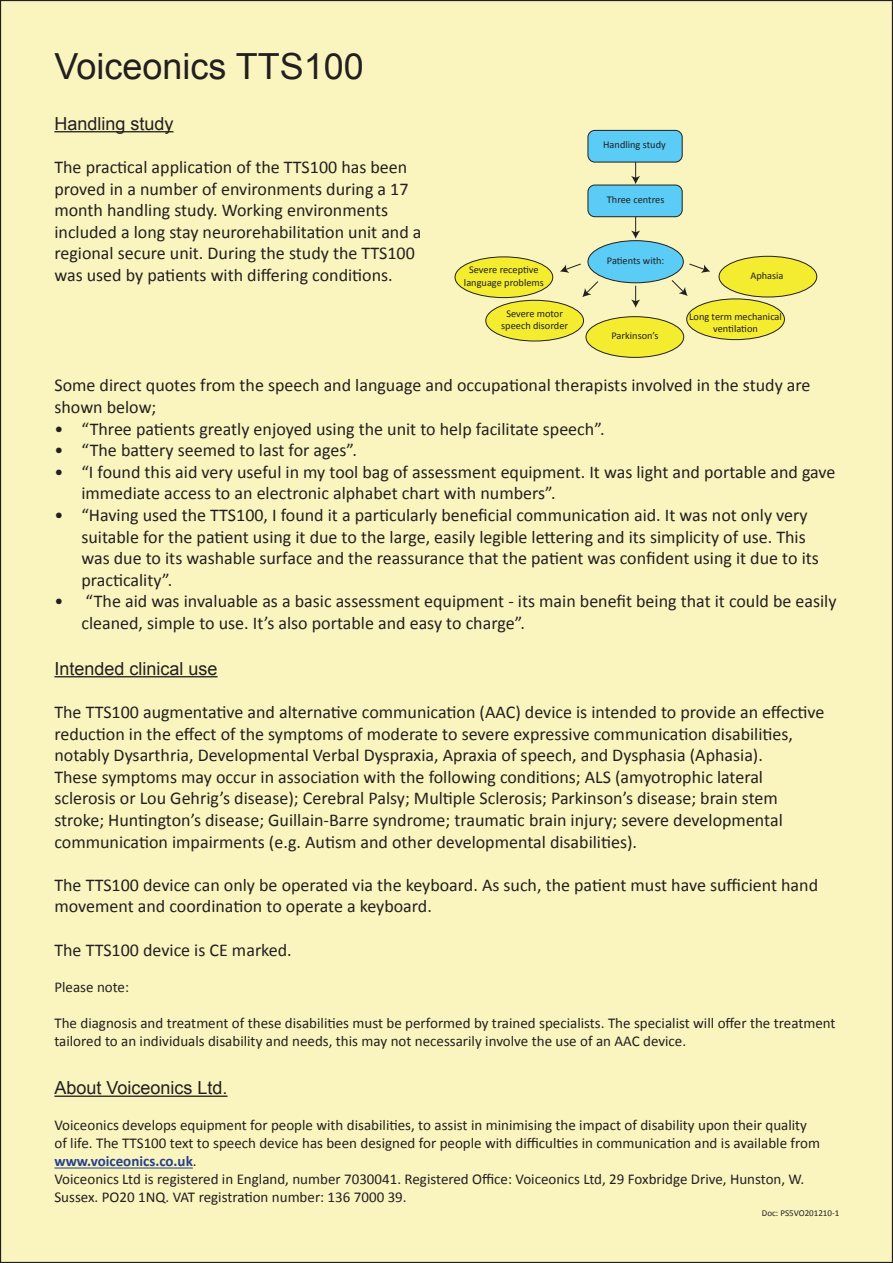
<style>
.page{position:relative;width:893px;height:1263px;background:#fff}
.page>*{position:absolute;margin:0;border:0;box-sizing:border-box;transform-origin:0 0}
.t1{font:36px "Arial";color:#231f20}
.t2{font:18px/21.6px "Calibri";color:#231f20}
.t3{font:18px "Arial";color:#231f20}
.t4{font:15px/18px "Calibri";color:#231f20}
.t5{font:10.35px/12.5px "Calibri";color:#231f20;text-align:center}
.t6{font:9px "Calibri";color:#231f20}
.s1{font-weight:700;color:#253f8e}
</style>
<div class="page">
<div style="left:0;top:0;width:893px;height:1262px;background:#faf5be"></div>
<hr style="left:54px;top:676px;width:164px;height:1px;background:#231f20">
<hr style="left:54px;top:1095px;width:174px;height:2px;background:#231f20">
<hr style="left:54px;top:1167px;width:139px;height:1px;background:#253f8e">
<hr style="left:54px;top:131px;width:119px;height:1px;background:#231f20">
<div style="left:588px;top:241px;width:95px;height:42px;background:#5accf5;border-radius:50%"></div>
<div style="left:588px;top:240px;width:96px;height:43px;border:1px solid #231f20;border-radius:50%"></div>
<div style="left:687px;top:299px;width:97px;height:41px;background:#f4ed2f;border-radius:50%"></div>
<div style="left:686px;top:299px;width:99px;height:41px;border:1px solid #231f20;border-radius:50%"></div>
<div style="left:586px;top:317px;width:98px;height:40px;background:#f4ed2f;border-radius:50%"></div>
<div style="left:586px;top:316px;width:98px;height:42px;border:1px solid #231f20;border-radius:50%"></div>
<div style="left:486px;top:300px;width:97px;height:41px;background:#f4ed2f;border-radius:50%"></div>
<div style="left:486px;top:300px;width:98px;height:41px;border:1px solid #231f20;border-radius:50%"></div>
<div style="left:455px;top:257px;width:98px;height:41px;background:#f4ed2f;border-radius:50%"></div>
<div style="left:455px;top:257px;width:98px;height:41px;border:1px solid #231f20;border-radius:50%"></div>
<div style="left:719px;top:256px;width:98px;height:41px;background:#f4ed2f;border-radius:50%"></div>
<div style="left:719px;top:256px;width:98px;height:41px;border:1px solid #231f20;border-radius:50%"></div>
<div style="left:588px;top:185px;width:94px;height:32px;background:#5accf5;border-radius:7px"></div>
<div style="left:588px;top:185px;width:94px;height:32px;border:1px solid #231f20;border-radius:7px"></div>
<div style="left:588px;top:130px;width:94px;height:32px;background:#5accf5;border-radius:7px"></div>
<div style="left:588px;top:130px;width:94px;height:32px;border:1px solid #231f20;border-radius:7px"></div>
<svg style="left:631px;top:162px;width:9px;height:22px"></svg>
<svg style="left:631px;top:217px;width:9px;height:22px"></svg>
<svg style="left:671px;top:280px;width:17px;height:16px"></svg>
<svg style="left:582px;top:281px;width:17px;height:16px"></svg>
<svg style="left:631px;top:286px;width:9px;height:22px"></svg>
<svg style="left:560px;top:263px;width:21px;height:10px"></svg>
<svg style="left:689px;top:263px;width:21px;height:10px"></svg>
<p class="t1" style="left:54px;top:43px;width:311px">Voiceonics TTS100</p>
<p class="t3" style="left:54px;top:112px;width:121px">Handling study</p>
<p class="t2" style="left:54px;top:156px;width:369px">The practical application of the TTS100 has been proved in a number of environments during a 17 month handling study. Working environments included a long stay neurorehabilitation unit and a regional secure unit. During the study the TTS100 was used by patients with differing conditions.</p>
<p class="t5" style="left:603px;top:139px;width:64px">Handling study</p>
<p class="t5" style="left:607px;top:193px;width:59px">Three centres</p>
<p class="t5" style="left:607px;top:254px;width:59px">Patients with:</p>
<p class="t5" style="left:464px;top:263px;width:81px">Severe receptive language problems</p>
<p class="t5" style="left:750px;top:269px;width:35px">Aphasia</p>
<p class="t5" style="left:501px;top:307px;width:68px">Severe motor speech disorder</p>
<p class="t5" style="left:611px;top:329px;width:49px">Parkinson’s</p>
<p class="t5" style="left:689px;top:310px;width:94px">Long term mechanical ventilation</p>
<p class="t2" style="left:54px;top:375px;width:758px">Some direct quotes from the speech and language and occupational therapists involved in the study are shown below;</p>
<p class="t2" style="left:54px;top:418px;width:552px">• “Three patients greatly enjoyed using the unit to help facilitate speech”.</p>
<p class="t2" style="left:54px;top:439px;width:304px">• “The battery seemed to last for ages”.</p>
<p class="t2" style="left:81px;top:461px;width:755px;text-indent:-27px">• “I found this aid very useful in my tool bag of assessment equipment. It was light and portable and gave immediate access to an electronic alphabet chart with numbers”.</p>
<p class="t2" style="left:81px;top:504px;width:739px;text-indent:-27px">• “Having used the TTS100, I found it a particularly beneficial communication aid. It was not only very suitable for the patient using it due to the large, easily legible lettering and its simplicity of use. This was due to its washable surface and the reassurance that the patient was confident using it due to its practicality”.</p>
<p class="t2" style="left:81px;top:591px;width:757px;text-indent:-27px">• “The aid was invaluable as a basic assessment equipment - its main benefit being that it could be easily cleaned, simple to use. It’s also portable and easy to charge”.</p>
<p class="t3" style="left:54px;top:657px;width:165px">Intended clinical use</p>
<p class="t2" style="left:54px;top:701px;width:772px">The TTS100 augmentative and alternative communication (AAC) device is intended to provide an effective reduction in the effect of the symptoms of moderate to severe expressive communication disabilities, notably Dysarthria, Developmental Verbal Dyspraxia, Apraxia of speech, and Dysphasia (Aphasia).</p>
<p class="t2" style="left:54px;top:766px;width:730px">These symptoms may occur in association with the following conditions; ALS (amyotrophic lateral sclerosis or Lou Gehrig’s disease); Cerebral Palsy; Multiple Sclerosis; Parkinson’s disease; brain stem stroke; Huntington’s disease; Guillain-Barre syndrome; traumatic brain injury; severe developmental communication impairments (e.g. Autism and other developmental disabilities).</p>
<p class="t2" style="left:54px;top:874px;width:765px">The TTS100 device can only be operated via the keyboard. As such, the patient must have sufficient hand movement and coordination to operate a keyboard.</p>
<p class="t2" style="left:54px;top:939px;width:239px">The TTS100 device is CE marked.</p>
<p class="t4" style="left:54px;top:978px;width:76px">Please note:</p>
<p class="t4" style="left:54px;top:1014px;width:783px">The diagnosis and treatment of these disabilities must be performed by trained specialists. The specialist will offer the treatment tailored to an individuals disability and needs, this may not necessarily involve the use of an AAC device.</p>
<p class="t3" style="left:54px;top:1076px;width:175px">About Voiceonics Ltd.</p>
<p class="t4" style="left:54px;top:1116px;width:767px">Voiceonics develops equipment for people with disabilities, to assist in minimising the impact of disability upon their quality of life. The TTS100 text to speech device has been designed for people with difficulties in communication and is available from <span class="s1">www.voiceonics.co.uk</span>.</p>
<p class="t4" style="left:54px;top:1170px;width:751px">Voiceonics Ltd is registered in England, number 7030041. Registered Office: Voiceonics Ltd, 29 Foxbridge Drive, Hunston, W.<br>Sussex. PO20 1NQ. VAT registration number: 136 7000 39.</p>
<p class="t6" style="left:762px;top:1207px;width:79px">Doc: PS5VO201210-1</p>
</div>
